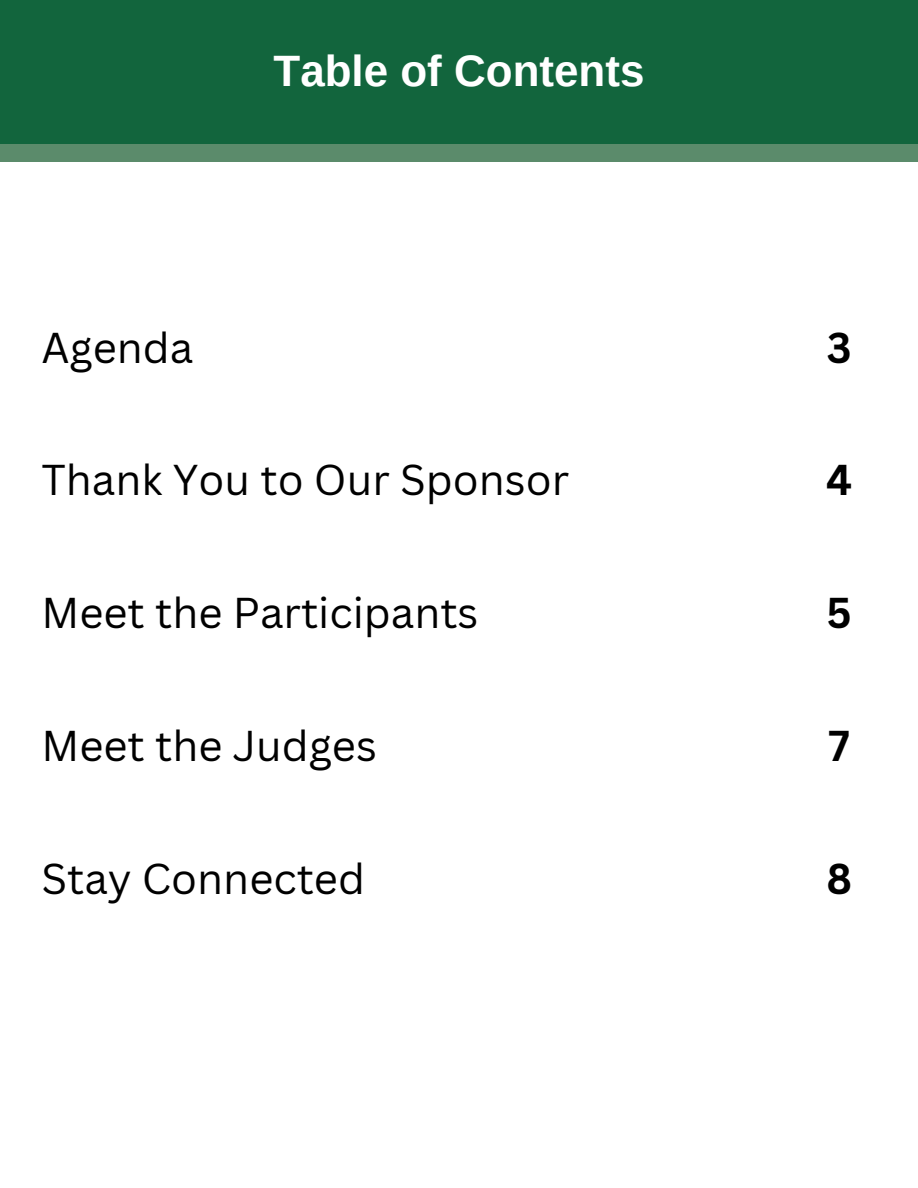
<style>
.page{position:relative;width:918px;height:1188px;background:#fff}
.page>*{position:absolute;margin:0;border:0;box-sizing:border-box;transform-origin:0 0}
.t1{font:700 43.95px "Arimo";color:#fff}
.t2{font:42px "Canva Sans";color:#000}
.t3{font:700 42px "Canva Sans";color:#000}
</style>
<div class="page">
<div style="left:0;top:0;width:918px;height:144px;background:#12653d"></div>
<div style="left:0;top:144px;width:918px;height:17px;background:#5b8b6b"></div>
<h1 class="t1" style="left:274px;top:46px;width:372px">Table of Contents</h1>
<p class="t2" style="left:41px;top:318px;width:153px">Agenda</p>
<p class="t2" style="left:41px;top:451px;width:529px">Thank You to Our Sponsor</p>
<p class="t2" style="left:41px;top:583px;width:439px">Meet the Participants</p>
<p class="t2" style="left:41px;top:716px;width:337px">Meet the Judges</p>
<p class="t2" style="left:41px;top:849px;width:325px">Stay Connected</p>
<h1 class="t3" style="left:827px;top:318px;width:26px">3</h1>
<h1 class="t3" style="left:826px;top:451px;width:28px">4</h1>
<h1 class="t3" style="left:827px;top:583px;width:27px">5</h1>
<h1 class="t3" style="left:829px;top:716px;width:23px">7</h1>
<h1 class="t3" style="left:826px;top:849px;width:27px">8</h1>
</div>
